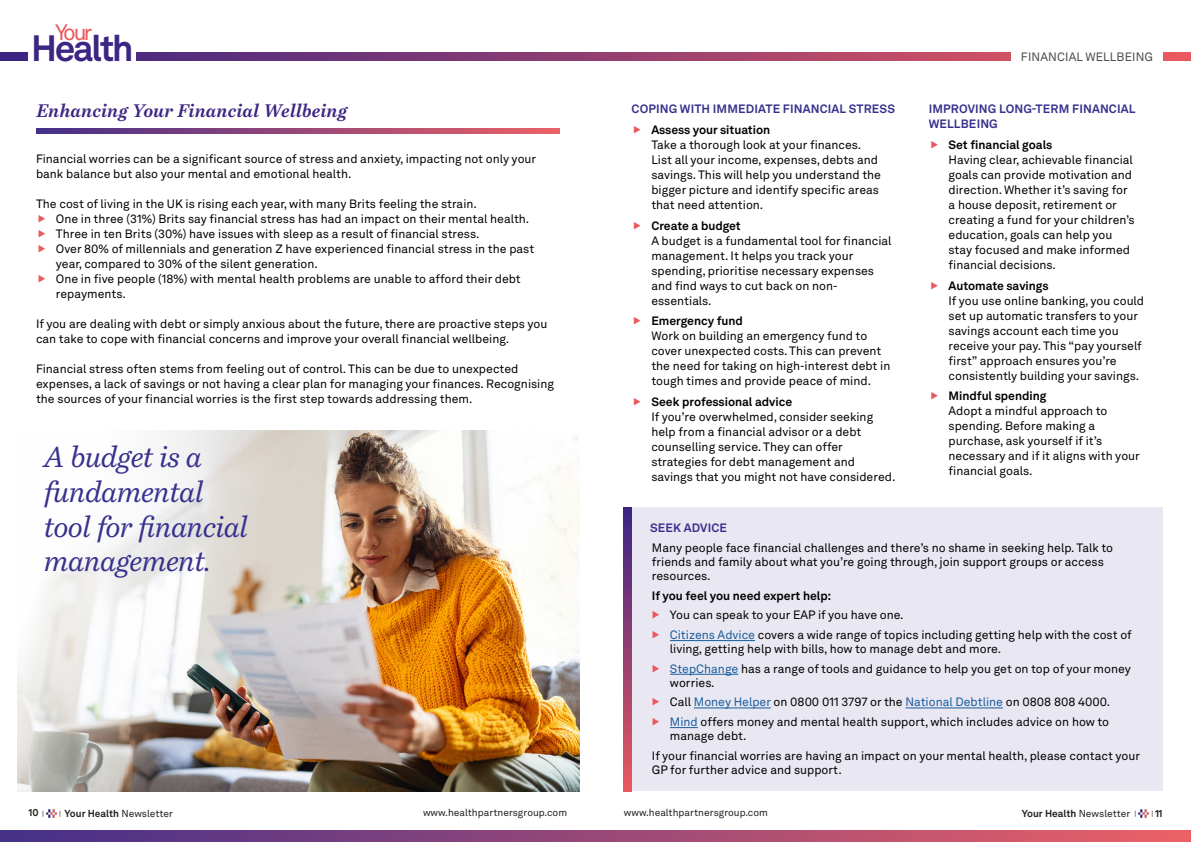
<style>
.page{position:relative;width:1191px;height:842px;background:#fff}
.page>*{position:absolute;margin:0;border:0;box-sizing:border-box;transform-origin:0 0}
.t1{font:700 36.2px "Akkurat LL";letter-spacing:-.065em;color:#3d2683}
.t2{font:italic 29px/34.8px "Bressay";letter-spacing:-.02em;color:#38308d}
.t3{font:22px "Akkurat LL";color:#eb595e}
.t4{font:italic 700 18px "Bressay";color:#3d2683}
.Pink_bullets{font:12px/15px "Akkurat LL";color:#000}
.In-text_title{font:700 12px/15px "Akkurat LL";letter-spacing:.01em;color:#38308d}
.Pink_bullets-2{font:700 12px "Akkurat LL";color:#000}
.t5{font:12px "Akkurat LL";letter-spacing:.01em;color:#4b4c4d}
.t6{font:10px "Akkurat LL";color:#231f20}
.t7{font:700 10px "Akkurat LL";color:#231f20}
.s1{font-weight:400;font-size:7px}
.s2{font-weight:400}
.s3{font-weight:700}
.s4{color:#175d9e}
</style>
<div class="page">
<svg style="left:0;top:52px;width:1191px;height:9px;background:#8f3e71"></svg>
<svg style="left:47px;top:810px;width:9px;height:8px"></svg>
<svg style="left:0;top:831px;width:1191px;height:11px;background:#974877"></svg>
<div style="left:28px;top:36px;width:108px;height:28px;background:#fff"></div>
<svg style="left:36px;top:128px;width:523px;height:5px;background:#974877"></svg>
<img style="left:17px;top:431px;width:563px;height:360px">
<svg style="left:1139px;top:810px;width:9px;height:8px"></svg>
<div style="left:1011px;top:50px;width:151px;height:14px;background:#fff"></div>
<div style="left:624px;top:507px;width:538px;height:284px;background:#e4e2ee"></div>
<hr style="left:670px;top:640px;width:85px;height:1px;background:#175d9e">
<hr style="left:670px;top:674px;width:68px;height:1px;background:#175d9e">
<hr style="left:694px;top:708px;width:77px;height:1px;background:#175d9e">
<hr style="left:905px;top:708px;width:98px;height:1px;background:#175d9e">
<svg style="left:670px;top:727px;width:28px;height:1px"></svg>
<svg style="left:624px;top:507px;width:7px;height:284px;background:#913e71"></svg>
<h3 class="t3" style="left:55px;top:16px;width:39px">Your</h3>
<h1 class="t1" style="left:31px;top:20px;width:104px">Health</h1>
<p class="t4" style="left:36px;top:99px;width:312px">Enhancing Your Financial Wellbeing</p>
<p class="Pink_bullets" style="left:36px;top:151px;width:502px">Financial worries can be a significant source of stress and anxiety, impacting not only your bank balance but also your mental and emotional health.</p>
<p class="Pink_bullets" style="left:36px;top:196px;width:442px">The cost of living in the UK is rising each year, with many Brits feeling the strain.</p>
<p class="Pink_bullets" style="left:56px;top:211px;width:475px">One in three (31%) Brits say financial stress has had an impact on their mental health.</p>
<p class="Pink_bullets" style="left:56px;top:226px;width:425px">Three in ten Brits (30%) have issues with sleep as a result of financial stress.</p>
<p class="Pink_bullets" style="left:56px;top:241px;width:480px">Over 80% of millennials and generation Z have experienced financial stress in the past year, compared to 30% of the silent generation.</p>
<p class="Pink_bullets" style="left:56px;top:271px;width:466px">One in five people (18%) with mental health problems are unable to afford their debt repayments.</p>
<p class="Pink_bullets" style="left:36px;top:316px;width:513px">If you are dealing with debt or simply anxious about the future, there are proactive steps you can take to cope with financial concerns and improve your overall financial wellbeing.</p>
<p class="Pink_bullets" style="left:36px;top:361px;width:519px">Financial stress often stems from feeling out of control. This can be due to unexpected expenses, a lack of savings or not having a clear plan for managing your finances. Recognising the sources of your financial worries is the first step towards addressing them.</p>
<p class="t2" style="left:44px;top:439px;width:205px">A budget is a fundamental tool for financial management.</p>
<p class="t7" style="left:28px;top:805px;width:17px">10 <span class="s1">|</span></p>
<p class="t7" style="left:59px;top:806px;width:115px"><span class="s1">|</span> Your Health <span class="s2">Newsletter</span></p>
<p class="t6" style="left:423px;top:805px;width:146px">www.healthpartnersgroup.com</p>
<p class="In-text_title" style="left:631px;top:101px;width:265px">COPING WITH IMMEDIATE FINANCIAL STRESS</p>
<p class="Pink_bullets" style="left:651px;top:122px;width:231px"><span class="s3">Assess your situation<br></span>Take a thorough look at your finances.<br>List all your income, expenses, debts and savings. This will help you understand the bigger picture and identify specific areas that need attention.</p>
<p class="Pink_bullets" style="left:651px;top:217px;width:242px"><span class="s3">Create a budget<br></span>A budget is a fundamental tool for financial management. It helps you track your spending, prioritise necessary expenses and find ways to cut back on non&shy;essentials.</p>
<p class="Pink_bullets" style="left:651px;top:313px;width:241px"><span class="s3">Emergency fund<br></span>Work on building an emergency fund to cover unexpected costs. This can prevent the need for taking on high-interest debt in tough times and provide peace of mind.</p>
<p class="Pink_bullets" style="left:651px;top:394px;width:246px"><span class="s3">Seek professional advice<br></span>If you’re overwhelmed, consider seeking help from a financial advisor or a debt counselling service. They can offer strategies for debt management and savings that you might not have considered.</p>
<p class="t5" style="left:1021px;top:48px;width:134px">FINANCIAL WELLBEING</p>
<p class="In-text_title" style="left:928px;top:101px;width:208px">IMPROVING LONG-TERM FINANCIAL<br>WELLBEING</p>
<p class="Pink_bullets" style="left:948px;top:137px;width:187px"><span class="s3">Set financial goals<br></span>Having clear, achievable financial goals can provide motivation and direction. Whether it’s saving for a house deposit, retirement or creating a fund for your children’s education, goals can help you stay focused and make informed financial decisions.</p>
<p class="Pink_bullets" style="left:948px;top:277px;width:197px"><span class="s3">Automate savings<br></span>If you use online banking, you could set up automatic transfers to your savings account each time you receive your pay. This “pay yourself first” approach ensures you’re consistently building your savings.</p>
<p class="Pink_bullets" style="left:948px;top:388px;width:193px"><span class="s3">Mindful spending<br></span>Adopt a mindful approach to spending. Before making a purchase, ask yourself if it’s necessary and if it aligns with your financial goals.</p>
<p class="In-text_title" style="left:650px;top:520px;width:78px">SEEK ADVICE</p>
<p class="Pink_bullets" style="left:652px;top:540px;width:462px;line-height:14px">Many people face financial challenges and there’s no shame in seeking help. Talk to friends and family about what you’re going through, join support groups or access resources.</p>
<p class="Pink_bullets-2" style="left:652px;top:586px;width:181px">If you feel you need expert help:</p>
<p class="Pink_bullets" style="left:670px;top:607px;width:235px">You can speak to your EAP if you have one.</p>
<p class="Pink_bullets" style="left:670px;top:627px;width:463px;line-height:14px"><span class="s4">Citizens Advice</span> covers a wide range of topics including getting help with the cost of living, getting help with bills, how to manage debt and more.</p>
<p class="Pink_bullets" style="left:670px;top:661px;width:462px;line-height:14px"><span class="s4">StepChange</span> has a range of tools and guidance to help you get on top of your money worries.</p>
<p class="Pink_bullets" style="left:670px;top:694px;width:442px">Call <span class="s4">Money Helper</span> on 0800 011 3797 or the <span class="s4">National Debtline</span> on 0808 808 4000.</p>
<p class="Pink_bullets" style="left:670px;top:714px;width:441px;line-height:14px"><span class="s4">Mind</span> offers money and mental health support, which includes advice on how to manage debt.</p>
<p class="Pink_bullets" style="left:652px;top:748px;width:490px;line-height:14px">If your financial worries are having an impact on your mental health, please contact your<br>GP for further advice and support.</p>
<p class="t6" style="left:624px;top:805px;width:146px">www.healthpartnersgroup.com</p>
<p class="t7" style="left:1021px;top:806px;width:116px">Your Health <span class="s2">Newsletter</span> <span class="s1">|</span></p>
<p class="t7" style="left:1151px;top:806px;width:13px"><span class="s1">|</span> 11</p>
</div>
